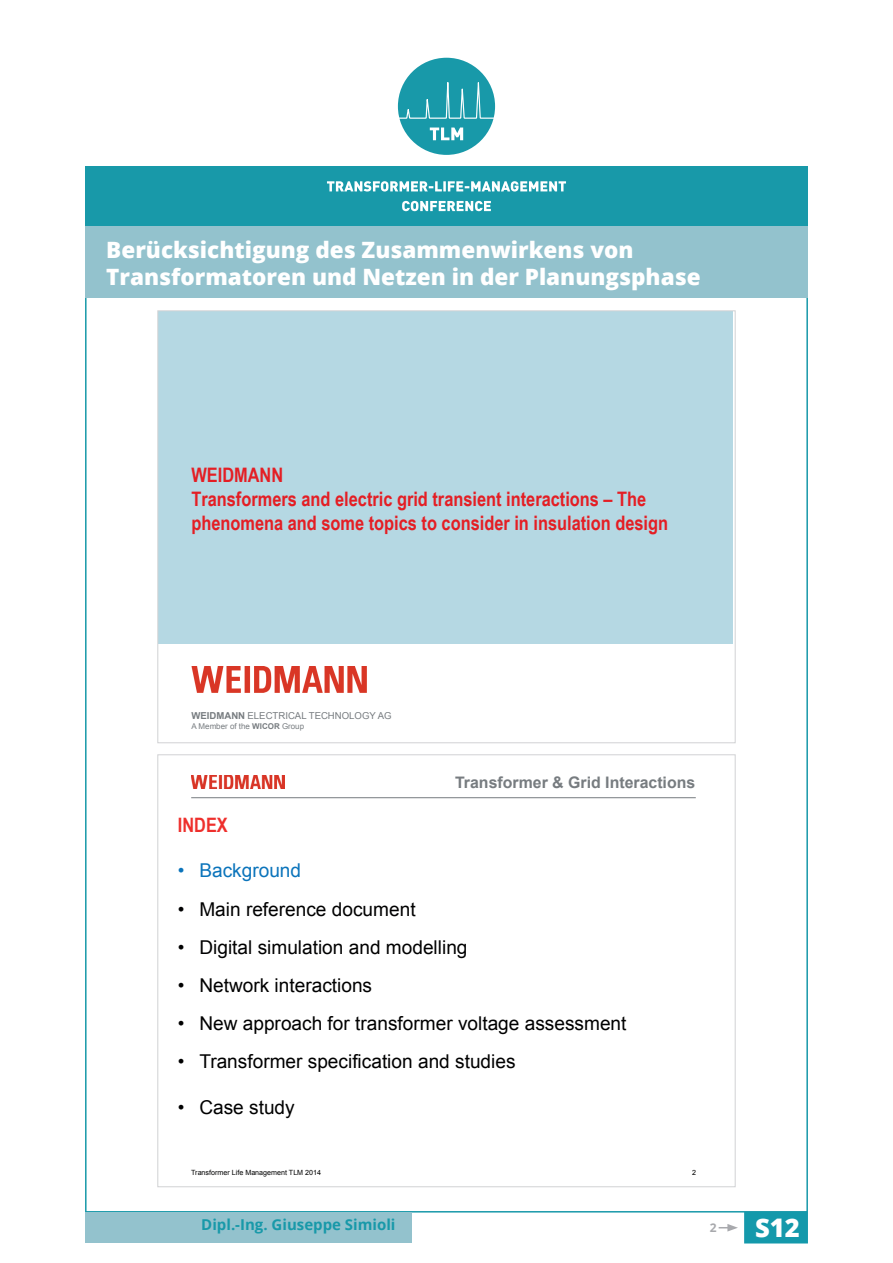
<style>
.page{position:relative;width:893px;height:1263px;background:#fff}
.page>*{position:absolute;margin:0;border:0;box-sizing:border-box;transform-origin:0 0}
.t1{font:800 25.65px "Open Sans";color:#fff}
.t2{font:800 22.5px/27px "Open Sans";color:#fff}
.t3{font:700 19.95px/24px "Arial Narrow";color:#e41e24}
.t4{font:700 19.8px "Arial Narrow";color:#ee2f2c}
.t5{font:19.05px "Arial";color:#000001}
.t6{font:19.05px "Arial";color:#0b74bb}
.t7{font:700 15.9px "Arial";color:#777c80}
.t8{font:700 15px "Open Sans";color:#1899a9}
.t9{font:700 12px "Open Sans";color:#a8a9ad}
.t10{font:9.6px "Arial";color:#777c80}
.t11{font:7.95px "Arial";color:#777c80}
.t12{font:7.2px "Arial";color:#000001}
.s1{font-weight:700}
</style>
<div class="page">
<div style="left:744px;top:1212px;width:64px;height:31px;background:#1499ab"></div>
<svg style="left:719px;top:1224px;width:19px;height:7px"></svg>
<div style="left:85px;top:1212px;width:327px;height:31px;background:#93c2cd"></div>
<div style="left:158px;top:311px;width:574px;height:431px;background:#b5d8e3"></div>
<div style="left:158px;top:644px;width:574px;height:98px;background:#fff"></div>
<img style="left:191px;top:666px;width:176px;height:26px">
<img style="left:191px;top:775px;width:93px;height:14px">
<hr style="left:191px;top:797px;width:505px;height:1px;background:#777c80">
<div style="left:85px;top:225px;width:723px;height:73px;background:#93c2cd"></div>
<div style="left:398px;top:58px;width:97px;height:97px;background:#1899a9;border-radius:50%"></div>
<svg style="left:397px;top:82px;width:99px;height:39px"></svg>
<svg style="left:430px;top:128px;width:33px;height:12px"></svg>
<div style="left:85px;top:167px;width:723px;height:59px;background:#1899a9"></div>
<svg style="left:327px;top:181px;width:239px;height:11px"></svg>
<svg style="left:402px;top:201px;width:89px;height:10px"></svg>
<p class="t2" style="left:106px;top:236px;width:596px">Berücksichtigung des Zusammenwirkens von<br>Transformatoren und Netzen in der Planungsphase</p>
<p class="t3" style="left:191px;top:462px;width:478px">WEIDMANN<br>Transformers and electric grid transient interactions – The phenomena and some topics to consider in insulation design</p>
<p class="t10" style="left:191px;top:709px;width:202px"><span class="s1">WEIDMANN</span> ELECTRICAL TECHNOLOGY AG</p>
<p class="t11" style="left:191px;top:720px;width:114px">A Member of the <span class="s1">WICOR</span> Group</p>
<p class="t7" style="left:455px;top:772px;width:242px">Transformer &amp; Grid Interactions</p>
<p class="t4" style="left:178px;top:810px;width:51px">INDEX</p>
<p class="t6" style="left:178px;top:858px;width:125px">• Background</p>
<p class="t5" style="left:178px;top:896px;width:239px">• Main reference document</p>
<p class="t5" style="left:178px;top:934px;width:291px">• Digital simulation and modelling</p>
<p class="t5" style="left:178px;top:973px;width:196px">• Network interactions</p>
<p class="t5" style="left:178px;top:1011px;width:450px">• New approach for transformer voltage assessment</p>
<p class="t5" style="left:178px;top:1049px;width:339px">• Transformer specification and studies</p>
<p class="t5" style="left:178px;top:1095px;width:118px">• Case study</p>
<p class="t12" style="left:191px;top:1167px;width:131px">Transformer Life Management TLM 2014</p>
<p class="t12" style="left:692px;top:1167px;width:5px">2</p>
<p class="t8" style="left:201px;top:1214px;width:196px">Dipl.-Ing. Giuseppe Simioli</p>
<p class="t9" style="left:710px;top:1219px;width:8px">2</p>
<h1 class="t1" style="left:755px;top:1208px;width:46px">S12</h1>
</div>
